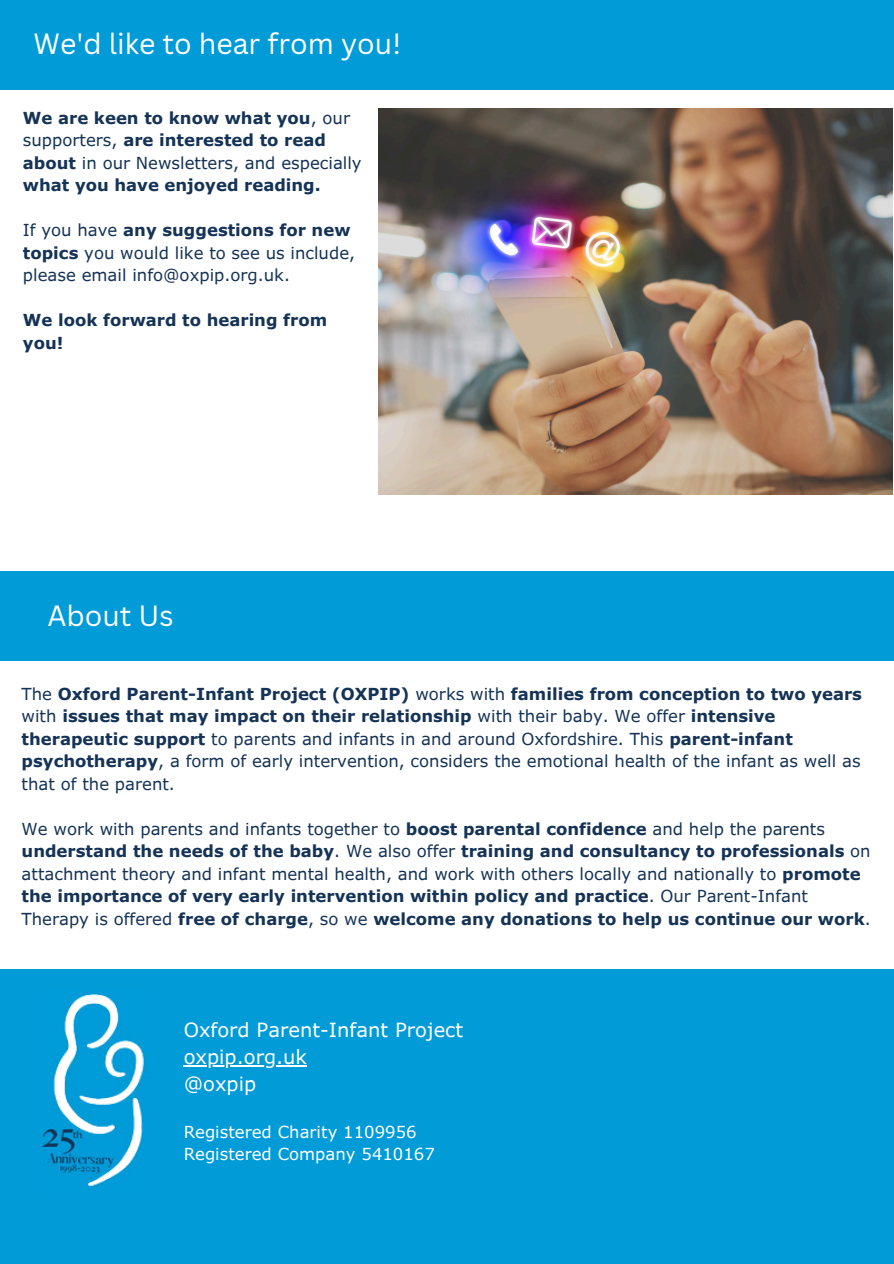
<style>
.page{position:relative;width:894px;height:1264px;background:#fff}
.page>*{position:absolute;margin:0;border:0;box-sizing:border-box;transform-origin:0 0}
.t1{font:28.5px "Canva Sans";color:#fff}
.t2{font:19.5px/27px "Verdana Pro";color:#fff}
.t3{font:700 16.5px/22.5px "Verdana Pro";color:#153356}
.t4{font:16.5px/22.5px "Verdana Pro";color:#153356}
.t5{font:16.5px "Verdana Pro";color:#fff}
.s1{font-weight:400}
.s2{font-weight:700}
</style>
<div class="page">
<div style="left:0;top:969px;width:893px;height:294px;background:#019bd8"></div>
<div style="left:0;top:571px;width:893px;height:89px;background:#019bd8"></div>
<img style="left:41px;top:992px;width:103px;height:195px">
<hr style="left:184px;top:1065px;width:123px;height:1px;background:#fff">
<div style="left:0;top:0;width:893px;height:89px;background:#019bd8"></div>
<img style="left:378px;top:108px;width:514px;height:386px">
<p class="t1" style="left:34px;top:24px;width:369px">We'd like to hear from you!</p>
<h2 class="t3" style="left:23px;top:106px;width:340px">We are keen to know what you<span class="s1">, our supporters,</span> are interested to read about <span class="s1">in our Newsletters, and especially </span>what you have enjoyed reading.</h2>
<p class="t4" style="left:23px;top:218px;width:333px">If you have <span class="s2">any suggestions for new topics</span> you would like to see us include, please email info@oxpip.org.uk.</p>
<p class="t3" style="left:23px;top:308px;width:306px">We look forward to hearing from you!</p>
<p class="t1" style="left:47px;top:595px;width:128px">About Us</p>
<h1 class="t4" style="left:22px;top:681px;width:841px">The <span class="s2">Oxford Parent-Infant Project (OXPIP)</span> works with <span class="s2">families from conception to two years </span>with <span class="s2">issues that may impact on their relationship</span> with their baby. We offer <span class="s2">intensive therapeutic support</span> to parents and infants in and around Oxfordshire. This <span class="s2">parent-infant psychotherapy</span>, a form of early intervention, considers the emotional health of the infant as well as that of the parent.</h1>
<p class="t3" style="left:22px;top:816px;width:850px"><span class="s1">We work with parents and infants together to</span> boost parental confidence <span class="s1">and help the parents </span>understand the needs of the baby<span class="s1">. We also offer</span> training and consultancy to professionals <span class="s1">on attachment theory and infant mental health, and work with others locally and nationally to</span> promote the importance of very early intervention within policy and practice<span class="s1">. Our Parent-Infant Therapy is offered</span> free of charge<span class="s1">, so we</span> welcome any donations to help us continue our work<span class="s1">.</span></p>
<p class="t2" style="left:184px;top:1016px;width:281px">Oxford Parent-Infant Project</p>
<p class="t2" style="left:184px;top:1043px;width:125px">oxpip.org.uk @oxpip</p>
<p class="t5" style="left:184px;top:1120px;width:234px">Registered Charity 1109956</p>
<h3 class="t5" style="left:184px;top:1143px;width:253px">Registered Company 5410167</h3>
</div>
